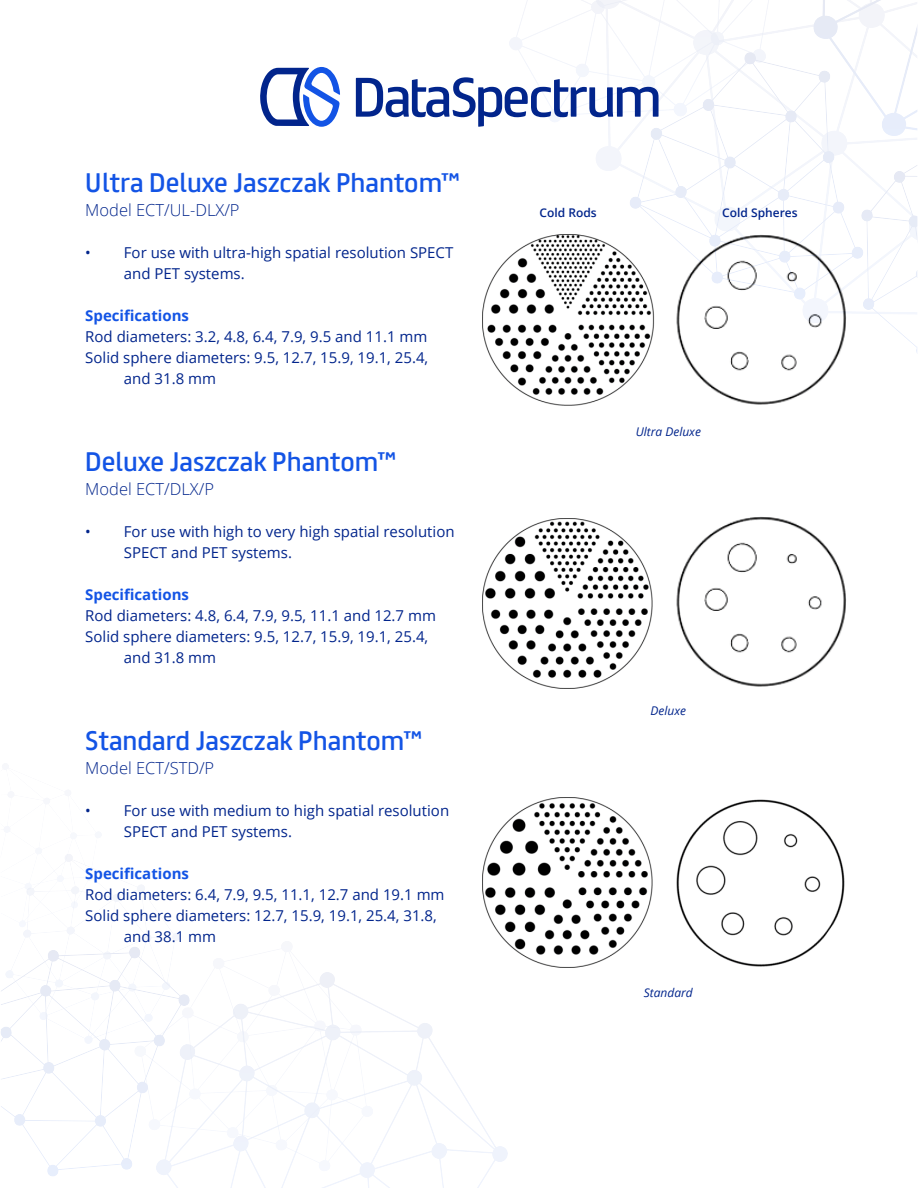
<style>
.page{position:relative;width:918px;height:1188px;background:#fff}
.page>*{position:absolute;margin:0;border:0;box-sizing:border-box;transform-origin:0 0}
.t1{font:24px "FS Truman";color:#1354e5}
.t2{font:300 16.5px "Open Sans";color:#02258c}
.t3{font:15px/21px "Open Sans";color:#02258c}
.t4{font:700 15px "Open Sans";color:#1354e5}
.t5{font:italic 12px "Open Sans";color:#02258c}
.t6{font:600 12px "Open Sans";color:#02258c}
</style>
<div class="page">
<img style="left:482px;top:234px;width:172px;height:172px">
<img style="left:676px;top:323px;width:170px;height:82px">
<img style="left:482px;top:518px;width:171px;height:170px">
<img style="left:676px;top:517px;width:170px;height:170px">
<img style="left:482px;top:797px;width:171px;height:170px">
<img style="left:676px;top:799px;width:168px;height:168px">
<svg style="left:595px;top:25px;width:322px;height:298px"></svg>
<svg style="left:858px;top:164px;width:60px;height:189px"></svg>
<svg style="left:813px;top:0;width:104px;height:136px"></svg>
<svg style="left:627px;top:51px;width:239px;height:250px"></svg>
<svg style="left:23px;top:854px;width:151px;height:88px"></svg>
<svg style="left:169px;top:972px;width:339px;height:216px"></svg>
<svg style="left:1px;top:947px;width:191px;height:230px"></svg>
<svg style="left:356px;top:0;width:413px;height:127px"></svg>
<svg style="left:260px;top:67px;width:80px;height:60px"></svg>
<h1 class="t1" style="left:85px;top:173px;width:376px">Ultra Deluxe Jaszczak Phantom™</h1>
<p class="t2" style="left:85px;top:201px;width:156px">Model ECT/UL-DLX/P</p>
<p class="t3" style="left:85px;top:243px;width:7px">ï</p>
<p class="t3" style="left:124px;top:242px;width:331px">For use with ultra-high spatial resolution SPECT and PET systems.</p>
<p class="t4" style="left:85px;top:305px;width:105px">Specifications</p>
<p class="t3" style="left:85px;top:326px;width:344px">Rod diameters: 3.2, 4.8, 6.4, 7.9, 9.5 and 11.1 mm</p>
<p class="t3" style="left:85px;top:347px;width:345px">Solid sphere diameters: 9.5, 12.7, 15.9, 19.1, 25.4,</p>
<p class="t3" style="left:124px;top:368px;width:94px">and 31.8 mm</p>
<h1 class="t1" style="left:85px;top:452px;width:313px">Deluxe Jaszczak Phantom™</h1>
<p class="t2" style="left:85px;top:480px;width:130px">Model ECT/DLX/P</p>
<p class="t3" style="left:85px;top:522px;width:7px">ï</p>
<p class="t3" style="left:124px;top:521px;width:332px">For use with high to very high spatial resolution<br>SPECT and PET systems.</p>
<p class="t4" style="left:85px;top:584px;width:105px">Specifications</p>
<p class="t3" style="left:85px;top:605px;width:352px">Rod diameters: 4.8, 6.4, 7.9, 9.5, 11.1 and 12.7 mm</p>
<p class="t3" style="left:85px;top:626px;width:345px">Solid sphere diameters: 9.5, 12.7, 15.9, 19.1, 25.4,</p>
<p class="t3" style="left:124px;top:647px;width:94px">and 31.8 mm</p>
<h1 class="t1" style="left:85px;top:731px;width:339px">Standard Jaszczak Phantom™</h1>
<p class="t2" style="left:85px;top:759px;width:130px">Model ECT/STD/P</p>
<p class="t3" style="left:85px;top:801px;width:7px">ï</p>
<p class="t3" style="left:124px;top:800px;width:327px">For use with medium to high spatial resolution<br>SPECT and PET systems.</p>
<p class="t4" style="left:85px;top:863px;width:105px">Specifications</p>
<p class="t3" style="left:85px;top:884px;width:361px">Rod diameters: 6.4, 7.9, 9.5, 11.1, 12.7 and 19.1 mm</p>
<p class="t3" style="left:85px;top:905px;width:353px">Solid sphere diameters: 12.7, 15.9, 19.1, 25.4, 31.8,</p>
<p class="t3" style="left:124px;top:926px;width:94px">and 38.1 mm</p>
<p class="t6" style="left:540px;top:208px;width:59px">Cold Rods</p>
<p class="t6" style="left:722px;top:208px;width:77px">Cold Spheres</p>
<p class="t5" style="left:636px;top:427px;width:67px">Ultra Deluxe</p>
<p class="t5" style="left:651px;top:706px;width:37px">Deluxe</p>
<p class="t5" style="left:644px;top:988px;width:50px">Standard</p>
</div>
